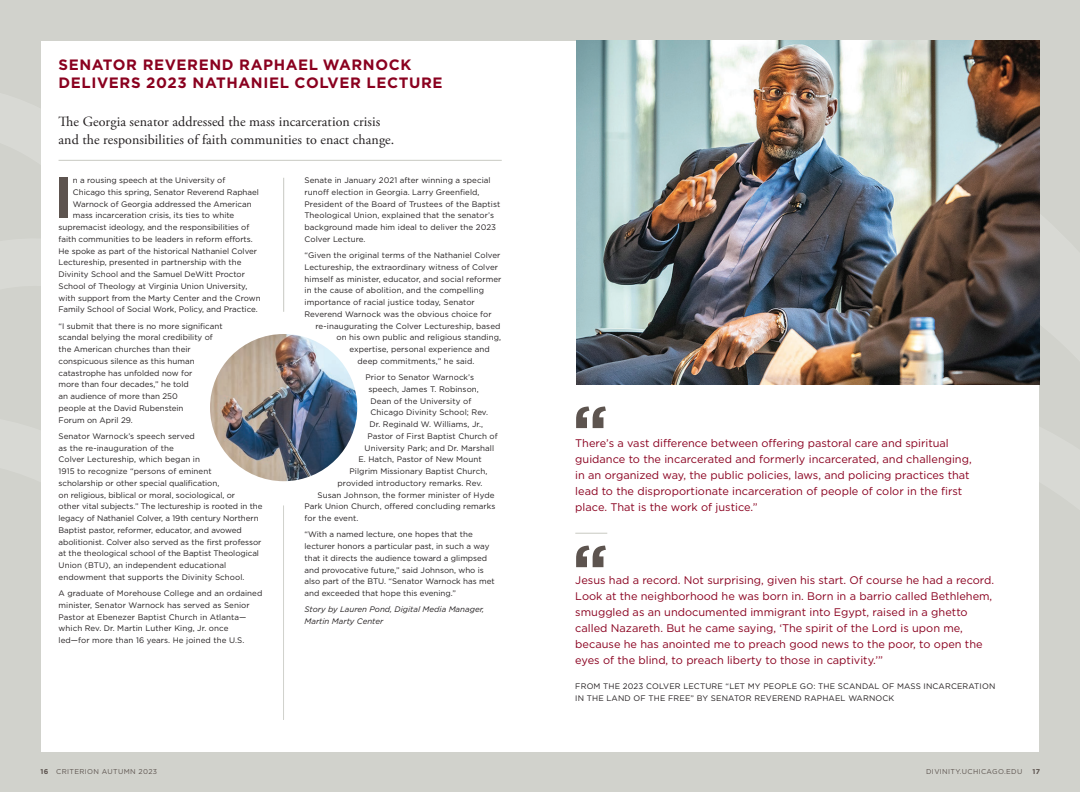
<style>
.page{position:relative;width:1080px;height:792px;background:#d1d2cc}
.page>*{position:absolute;margin:0;border:0;box-sizing:border-box;transform-origin:0 0}
.t1{font:700 67px/139.1px "Gotham";color:#5d544f}
.t2{font:700 58.4px "Gotham";color:#5d544f}
.t3{font:700 15px/18px "Gotham";letter-spacing:.04em;color:#8a011f}
.t4{font:14px/18px "Adobe Garamond Pro";letter-spacing:.005em;color:#231f20}
.t5{font:11px/16px "Gotham";color:#8a011f}
.t6{font:8px/11.8px "Gotham";color:#231f20}
.t7{font:8px/11.8px "Gotham";letter-spacing:.02em;color:#231f20}
.t8{font:italic 8px/11.8px "Gotham";color:#231f20}
.t9{font:7px "Gotham";letter-spacing:.05em;color:#5d544f}
.t10{font:700 7px "Gotham";color:#5d544f}
.s1{font-weight:700}
.s2{color:#8a011f}
</style>
<div class="page">
<div style="left:41px;top:41px;width:998px;height:710px;background:#fff"></div>
<hr style="left:283px;top:178px;width:1px;height:134px;background:#d1d2cc">
<img style="left:576px;top:41px;width:463px;height:343px">
<hr style="left:59px;top:160px;width:443px;height:1px;background:#d1d2cc">
<img style="left:210px;top:334px;width:147px;height:147px;border-radius:74px">
<hr style="left:283px;top:505px;width:1px;height:215px;background:#d1d2cc">
<hr style="left:575px;top:533px;width:32px;height:1px;background:#d1d2cc">
<h3 class="t3" style="left:59px;top:55px;width:385px">SENATOR REVEREND RAPHAEL WARNOCK<br>DELIVERS 2023 NATHANIEL COLVER LECTURE</h3>
<h3 class="t4" style="left:59px;top:113px;width:337px">The Georgia senator addressed the mass incarceration crisis and the responsibilities of faith communities to enact change.</h3>
<h2 class="t2" style="left:53px;top:159px;width:21px">I</h2>
<p class="t6" style="left:73px;top:174px;width:154px">n a rousing speech at the University of</p>
<p class="t6" style="left:305px;top:174px;width:197px">Senate in January 2021 after winning a special runoff election in Georgia. Larry Greenfield, President of the Board of Trustees of the Baptist Theological Union, explained that the senator’s background made him ideal to deliver the 2023<br>Colver Lecture.</p>
<p class="t6" style="left:305px;top:249px;width:199px">“Given the original terms of the Nathaniel Colver Lectureship, the extraordinary witness of Colver himself as minister, educator, and social reformer in the cause of abolition, and the compelling importance of racial justice today, Senator Reverend Warnock was the obvious choice for</p>
<p class="t6" style="left:316px;top:320px;width:186px">re-inaugurating the Colver Lectureship, based</p>
<p class="t6" style="left:337px;top:332px;width:166px">on his own public and religious standing,</p>
<p class="t6" style="left:350px;top:343px;width:142px">expertise, personal experience and</p>
<p class="t6" style="left:358px;top:355px;width:118px">deep commitments,” he said.</p>
<p class="t6" style="left:366px;top:371px;width:110px">Prior to Senator Warnock’s</p>
<p class="t6" style="left:369px;top:383px;width:112px">speech, James T. Robinson,</p>
<p class="t6" style="left:371px;top:395px;width:102px">Dean of the University of</p>
<p class="t6" style="left:371px;top:407px;width:119px">Chicago Divinity School; Rev.</p>
<p class="t6" style="left:370px;top:418px;width:115px">Dr. Reginald W. Williams, Jr.,</p>
<p class="t6" style="left:368px;top:430px;width:132px">Pastor of First Baptist Church of</p>
<p class="t6" style="left:365px;top:442px;width:131px">University Park; and Dr. Marshall</p>
<p class="t6" style="left:359px;top:454px;width:125px">E. Hatch, Pastor of New Mount</p>
<p class="t6" style="left:350px;top:465px;width:139px">Pilgrim Missionary Baptist Church,</p>
<p class="t6" style="left:338px;top:477px;width:146px">provided introductory remarks. Rev.</p>
<p class="t6" style="left:318px;top:489px;width:179px">Susan Johnson, the former minister of Hyde</p>
<p class="t6" style="left:305px;top:501px;width:193px">Park Union Church, offered concluding remarks</p>
<p class="t6" style="left:305px;top:512px;width:55px">for the event.</p>
<p class="t6" style="left:305px;top:529px;width:192px">“With a named lecture, one hopes that the lecturer honors a particular past, in such a way that it directs the audience toward a glimpsed and provocative future,” said Johnson, who is also part of the BTU. “Senator Warnock has met and exceeded that hope this evening.”</p>
<p class="t8" style="left:305px;top:604px;width:181px">Story by Lauren Pond, Digital Media Manager,<br>Martin Marty Center</p>
<p class="t6" style="left:73px;top:186px;width:188px">Chicago this spring, Senator Reverend Raphael</p>
<p class="t6" style="left:73px;top:198px;width:180px">Warnock of Georgia addressed the American</p>
<p class="t6" style="left:73px;top:210px;width:163px">mass incarceration crisis, its ties to white</p>
<p class="t6" style="left:59px;top:221px;width:192px">supremacist ideology, and the responsibilities of</p>
<p class="t6" style="left:59px;top:233px;width:196px">faith communities to be leaders in reform efforts.</p>
<p class="t6" style="left:59px;top:245px;width:200px">He spoke as part of the historical Nathaniel Colver</p>
<p class="t6" style="left:59px;top:257px;width:184px">Lectureship, presented in partnership with the</p>
<p class="t6" style="left:59px;top:268px;width:188px">Divinity School and the Samuel DeWitt Proctor</p>
<p class="t6" style="left:59px;top:280px;width:190px">School of Theology at Virginia Union University,</p>
<p class="t6" style="left:59px;top:292px;width:204px">with support from the Marty Center and the Crown</p>
<p class="t6" style="left:59px;top:304px;width:201px">Family School of Social Work, Policy, and Practice.</p>
<p class="t6" style="left:59px;top:320px;width:166px">“I submit that there is no more significant scandal belying the moral credibility of the American churches than their conspicuous silence as this human catastrophe has unfolded now for<br>more than four decades,” he told<br>an audience of more than 250<br>people at the David Rubenstein<br>Forum on April 29.</p>
<p class="t6" style="left:59px;top:430px;width:206px">Senator Warnock’s speech served<br>as the re-inauguration of the<br>Colver Lectureship, which began in<br>1915 to recognize “persons of eminent<br>scholarship or other special qualification,<br>on religious, biblical or moral, sociological, or<br>other vital subjects.” The lectureship is rooted in the legacy of Nathaniel Colver, a 19th century Northern Baptist pastor, reformer, educator, and avowed abolitionist. Colver also served as the first professor at the theological school of the Baptist Theological Union (BTU), an independent educational endowment that supports the Divinity School.</p>
<p class="t6" style="left:59px;top:587px;width:205px">A graduate of Morehouse College and an ordained minister, Senator Warnock has served as Senior Pastor at Ebenezer Baptist Church in Atlanta— which Rev. Dr. Martin Luther King, Jr. once<br>led—for more than 16 years. He joined the U.S.</p>
<h1 class="t1" style="left:572px;top:360px;width:37px">‘‘ ‘‘</h1>
<p class="t5" style="left:575px;top:435px;width:398px">There’s a vast difference between offering pastoral care and spiritual guidance to the incarcerated and formerly incarcerated, and challenging, in an organized way, the public policies, laws, and policing practices that lead to the disproportionate incarceration of people of color in the first place. That is the work of justice.”</p>
<p class="t5" style="left:575px;top:572px;width:420px">Jesus had a record. Not surprising, given his start. Of course he had a record.<br>Look at the neighborhood he was born in. Born in a barrio called Bethlehem, smuggled as an undocumented immigrant into Egypt, raised in a ghetto called Nazareth. But he came saying, ‘The spirit of the Lord is upon me, because he has anointed me to preach good news to the poor, to open the eyes of the blind, to preach liberty to those in captivity.’”</p>
<p class="t7" style="left:575px;top:680px;width:422px">FROM THE 2023 COLVER LECTURE “LET MY PEOPLE GO: THE SCANDAL OF MASS INCARCERATION<br>IN THE LAND OF THE FREE” BY SENATOR REVEREND RAPHAEL WARNOCK</p>
<p class="t9" style="left:41px;top:767px;width:118px"><span class="s1">16</span> CRITERION AUTUMN 2023</p>
<p class="t9" style="left:926px;top:767px;width:98px">DIVINITY.UCHICAGO.EDU</p>
<p class="t10" style="left:1032px;top:766px;width:9px">17</p>
<p class="t9" style="left:58px;top:767px;width:103px"><span class="s2">CRITERION</span> AUTUMN 2023</p>
</div>
